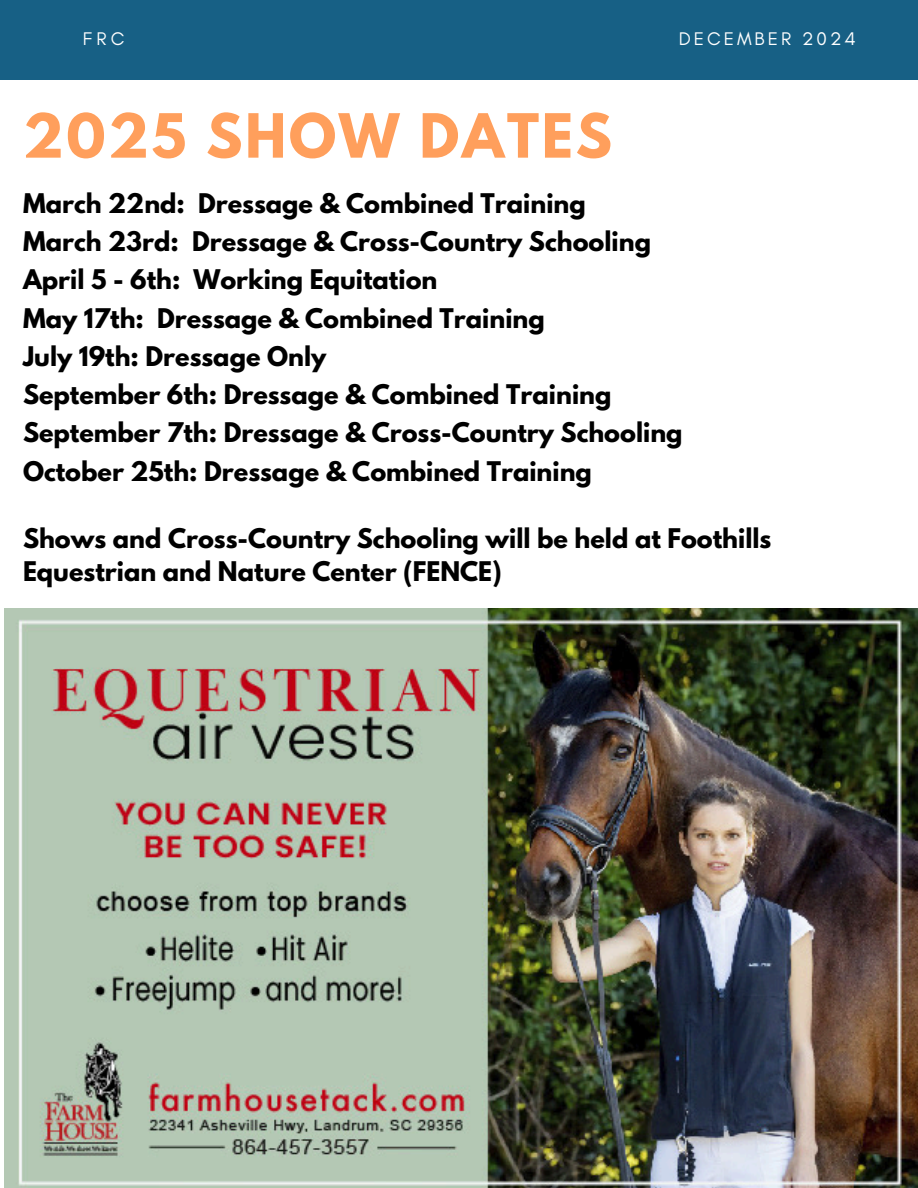
<style>
.page{position:relative;width:918px;height:1188px;background:#fff}
.page>*{position:absolute;margin:0;border:0;box-sizing:border-box;transform-origin:0 0}
.t1{font:700 54px "League Spartan";letter-spacing:.05em;color:#ff9f5c}
.t2{font:700 24px/38.2px "League Spartan";color:#000}
.t3{font:18.6px "Glacial Indifference";letter-spacing:.16em;color:#fff}
</style>
<div class="page">
<div style="left:0;top:0;width:918px;height:80px;background:#176085"></div>
<img style="left:4px;top:608px;width:914px;height:580px">
<p class="t3" style="left:83px;top:27px;width:43px">FRC</p>
<p class="t3" style="left:679px;top:28px;width:179px">DECEMBER 2024</p>
<p class="t1" style="left:23px;top:109px;width:590px">2025 SHOW DATES</p>
<h1 class="t2" style="left:23px;top:187px;width:661px">March 22nd: Dressage &amp; Combined Training<br>March 23rd: Dressage &amp; Cross-Country Schooling April 5 - 6th: Working Equitation<br>May 17th: Dressage &amp; Combined Training<br>July 19th: Dressage Only<br>September 6th: Dressage &amp; Combined Training September 7th: Dressage &amp; Cross-Country Schooling October 25th: Dressage &amp; Combined Training</h1>
<h2 class="t2" style="left:23px;top:525px;width:750px;line-height:32.7px">Shows and Cross-Country Schooling will be held at Foothills<br>Equestrian and Nature Center (FENCE)</h2>
</div>
